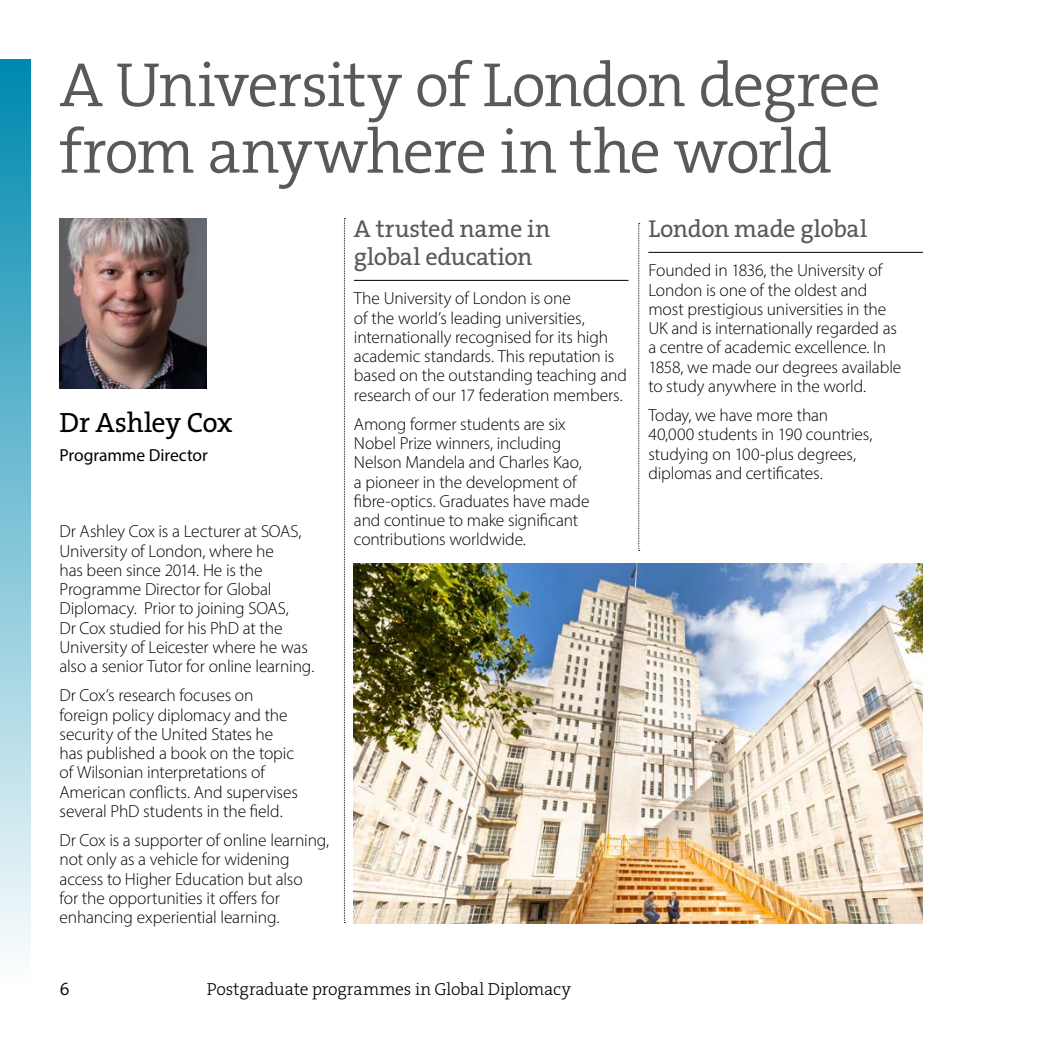
<style>
.page{position:relative;width:1042px;height:1042px;background:#fff}
.page>*{position:absolute;margin:0;border:0;box-sizing:border-box;transform-origin:0 0}
.P__header{font:63px/66.5px "The Serif HP4 Se Lig";letter-spacing:-.03em;color:#58595b}
.Q__in_box_profile_name{font:28px "The Serif HP5 Plain";letter-spacing:-.015em;color:#000}
.P__subhead{font:24.5px/28px "The Serif HP5 Plain";letter-spacing:-.015em;color:#58595b}
.P__body_copy{font:300 17.5px/19.2px "Myriad Pro";letter-spacing:-.01em;color:#000}
.t1{font:17.5px "The Serif HP3 Lig";letter-spacing:-.01em;color:#000}
.P__body_copy-2{font:17.5px "Myriad Pro";letter-spacing:-.005em;color:#000}
.t2{font:17.5px "The Serif HP4 Se Lig";color:#000}
</style>
<div class="page">
<img style="left:354px;top:563px;width:569px;height:361px">
<img style="left:60px;top:218px;width:147px;height:171px">
<div style="left:0;top:60px;width:31px;height:922px;background:linear-gradient(to bottom,#0089af,#fdfdfe)"></div>
<svg style="left:344px;top:218px;width:1px;height:705px"></svg>
<svg style="left:638px;top:223px;width:2px;height:328px"></svg>
<hr style="left:354px;top:280px;width:274px;height:1px;background:#000">
<hr style="left:648px;top:252px;width:275px;height:1px;background:#000">
<h1 class="P__header" style="left:60px;top:52px;width:823px">A University of London degree from anywhere in the world</h1>
<h2 class="P__subhead" style="left:354px;top:215px;width:198px">A trusted name in global education</h2>
<p class="P__body_copy" style="left:354px;top:289px;width:274px">The University of London is one<br>of the world’s leading universities, internationally recognised for its high academic standards. This reputation is based on the outstanding teaching and research of our 17 federation members.</p>
<p class="P__body_copy" style="left:354px;top:414px;width:237px">Among former students are six<br>Nobel Prize winners, including<br>Nelson Mandela and Charles Kao, a pioneer in the development of fibre-optics. Graduates have made and continue to make significant contributions worldwide.</p>
<h2 class="P__subhead" style="left:648px;top:215px;width:220px">London made global</h2>
<p class="P__body_copy" style="left:648px;top:261px;width:255px">Founded in 1836, the University of London is one of the oldest and most prestigious universities in the UK and is internationally regarded as a centre of academic excellence. In 1858, we made our degrees available to study anywhere in the world.</p>
<p class="P__body_copy" style="left:648px;top:405px;width:226px">Today, we have more than<br>40,000 students in 190 countries, studying on 100-plus degrees, diplomas and certificates.</p>
<h2 class="Q__in_box_profile_name" style="left:60px;top:404px;width:174px">Dr Ashley Cox</h2>
<p class="P__body_copy-2" style="left:60px;top:444px;width:150px">Programme Director</p>
<p class="P__body_copy" style="left:60px;top:522px;width:256px">Dr Ashley Cox is a Lecturer at SOAS, University of London, where he<br>has been since 2014. He is the Programme Director for Global Diplomacy. Prior to joining SOAS,<br>Dr Cox studied for his PhD at the University of Leicester where he was also a senior Tutor for online learning.</p>
<p class="P__body_copy" style="left:60px;top:686px;width:240px">Dr Cox’s research focuses on foreign policy diplomacy and the security of the United States he has published a book on the topic of Wilsonian interpretations of<br>American conflicts. And supervises several PhD students in the field.</p>
<p class="P__body_copy" style="left:60px;top:830px;width:271px">Dr Cox is a supporter of online learning, not only as a vehicle for widening access to Higher Education but also<br>for the opportunities it offers for enhancing experiential learning.</p>
<p class="t2" style="left:60px;top:978px;width:12px">6</p>
<p class="t1" style="left:207px;top:978px;width:366px">Postgraduate programmes in Global Diplomacy</p>
</div>
